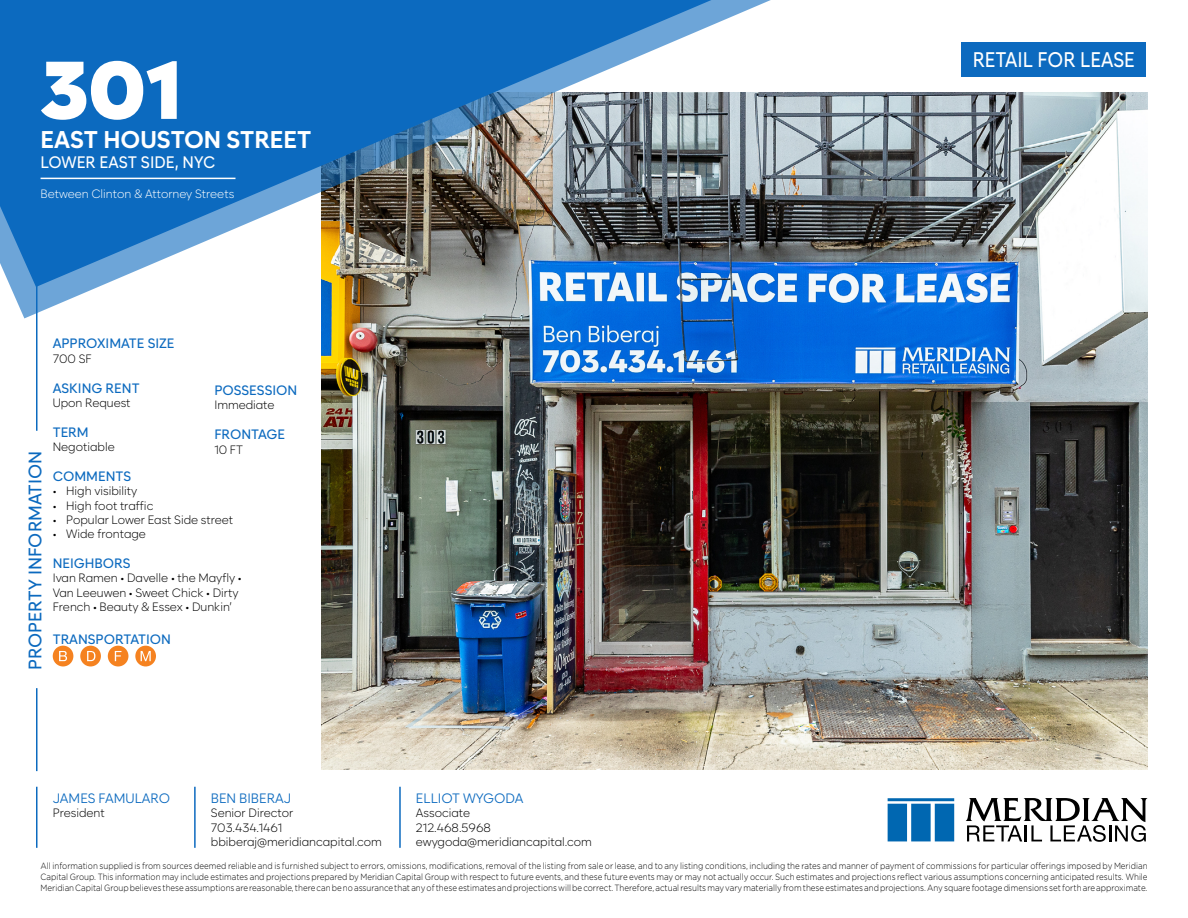
<style>
.page{position:relative;width:1188px;height:918px;background:#fff}
.page>*{position:absolute;margin:0;border:0;box-sizing:border-box;transform-origin:0 0}
.t1{font:900 81px "Zabal DEMO";color:#fff}
.t2{font:700 24px "Zabal DEMO";color:#fff}
.t3{font:500 21px "Zabal DEMO";color:#fff;scale:.9 1}
.t4{font:500 18px "Zabal DEMO";color:#0c6abf}
.t5{font:500 16.5px "Zabal DEMO";color:#fff;scale:.96 1}
.t6{font:500 13.5px "Zabal DEMO";color:#0c6abf}
.t7{font:13.5px "Zabal DEMO";color:#0c6abf}
.t8{font:300 12px/14.4px "Zabal DEMO";color:#000}
.t9{font:300 12px "Zabal DEMO";color:#fff}
.t10{font:300 9px/10.8px "Gotham";color:#000;text-align:justify;scale:.89 1}
</style>
<div class="page">
<img style="left:322px;top:93px;width:826px;height:676px">
<svg style="left:10px;top:0;width:782px;height:318px"></svg>
<img style="left:0;top:0;width:711px;height:287px">
<hr style="left:41px;top:178px;width:195px;height:1px;background:#fff">
<div style="left:962px;top:42px;width:184px;height:35px;background:#0c6abf"></div>
<svg style="left:888px;top:798px;width:66px;height:43px;background:#2b81be"></svg>
<svg style="left:966px;top:798px;width:182px;height:44px"></svg>
<hr style="left:36px;top:787px;width:2px;height:61px;background:#0c6abf">
<hr style="left:36px;top:221px;width:2px;height:210px;background:#0c6abf">
<hr style="left:36px;top:688px;width:2px;height:83px;background:#0c6abf">
<hr style="left:194px;top:787px;width:2px;height:61px;background:#0c6abf">
<hr style="left:399px;top:787px;width:2px;height:61px;background:#0c6abf">
<div style="left:135px;top:646px;width:21px;height:20px;background:#f58220;border-radius:50%"></div>
<svg style="left:141px;top:651px;width:10px;height:10px"></svg>
<div style="left:53px;top:646px;width:20px;height:20px;background:#f58220;border-radius:50%"></div>
<svg style="left:59px;top:651px;width:8px;height:10px"></svg>
<div style="left:80px;top:646px;width:21px;height:20px;background:#f58220;border-radius:50%"></div>
<svg style="left:87px;top:651px;width:8px;height:10px"></svg>
<div style="left:108px;top:646px;width:20px;height:20px;background:#f58220;border-radius:50%"></div>
<svg style="left:115px;top:651px;width:6px;height:10px"></svg>
<h1 class="t1" style="left:41px;top:40px;width:142px">301</h1>
<h2 class="t2" style="left:41px;top:125px;width:272px">EAST HOUSTON STREET</h2>
<h3 class="t5" style="left:41px;top:152px;width:183px">LOWER EAST SIDE, NYC</h3>
<h3 class="t9" style="left:41px;top:187px;width:195px">Between Clinton &amp; Attorney Streets</h3>
<h3 class="t4" style="left:24px;top:670px;width:221px;rotate:-90deg">PROPERTY INFORMATION</h3>
<h3 class="t6" style="left:53px;top:336px;width:123px">APPROXIMATE SIZE</h3>
<h3 class="t8" style="left:53px;top:351px;width:40px">700 SF</h3>
<h3 class="t6" style="left:53px;top:380px;width:88px">ASKING RENT</h3>
<h3 class="t8" style="left:53px;top:396px;width:79px">Upon Request</h3>
<h3 class="t6" style="left:53px;top:424px;width:38px">TERM</h3>
<h3 class="t8" style="left:53px;top:440px;width:63px">Negotiable</h3>
<h3 class="t6" style="left:53px;top:468px;width:80px">COMMENTS</h3>
<h3 class="t8" style="left:53px;top:484px;width:86px">• High visibility</h3>
<h3 class="t8" style="left:53px;top:498px;width:102px">• High foot traffic</h3>
<h3 class="t8" style="left:53px;top:513px;width:182px">• Popular Lower East Side street</h3>
<h3 class="t8" style="left:53px;top:527px;width:95px">• Wide frontage</h3>
<h3 class="t6" style="left:53px;top:555px;width:79px">NEIGHBORS</h3>
<h3 class="t8" style="left:53px;top:571px;width:191px">Ivan Ramen • Davelle • the Mayfly •<br>Van Leeuwen • Sweet Chick • Dirty<br>French • Beauty &amp; Essex • Dunkin’</h3>
<h3 class="t6" style="left:53px;top:631px;width:120px">TRANSPORTATION</h3>
<h3 class="t6" style="left:214px;top:382px;width:85px">POSSESSION</h3>
<h3 class="t8" style="left:214px;top:398px;width:62px">Immediate</h3>
<h3 class="t6" style="left:214px;top:426px;width:72px">FRONTAGE</h3>
<h3 class="t8" style="left:214px;top:442px;width:30px">10 FT</h3>
<h3 class="t7" style="left:53px;top:790px;width:119px">JAMES FAMULARO</h3>
<h3 class="t8" style="left:53px;top:806px;width:53px">President</h3>
<h3 class="t7" style="left:211px;top:790px;width:82px">BEN BIBERAJ</h3>
<h3 class="t8" style="left:211px;top:806px;width:172px">Senior Director<br>703.434.1461 bbiberaj@meridiancapital.com</h3>
<h3 class="t7" style="left:416px;top:790px;width:109px">ELLIOT WYGODA</h3>
<h3 class="t8" style="left:416px;top:806px;width:177px">Associate<br>212.468.5968 ewygoda@meridiancapital.com</h3>
<h3 class="t3" style="left:973px;top:47px;width:182px">RETAIL FOR LEASE</h3>
<p class="t10" style="left:41px;top:860px;width:1245px">All information supplied is from sources deemed reliable and is furnished subject to errors, omissions, modifications, removal of the listing from sale or lease, and to any listing conditions, including the rates and manner of payment of commissions for particular offerings imposed by Meridian Capital Group. This information may include estimates and projections prepared by Meridian Capital Group with respect to future events, and these future events may or may not actually occur. Such estimates and projections reflect various assumptions concerning anticipated results. While Meridian Capital Group believes these assumptions are reasonable, there can be no assurance that any of these estimates and projections will be correct. Therefore, actual results may vary materially from these estimates and projections. Any square footage dimensions set forth are approximate.</p>
</div>
